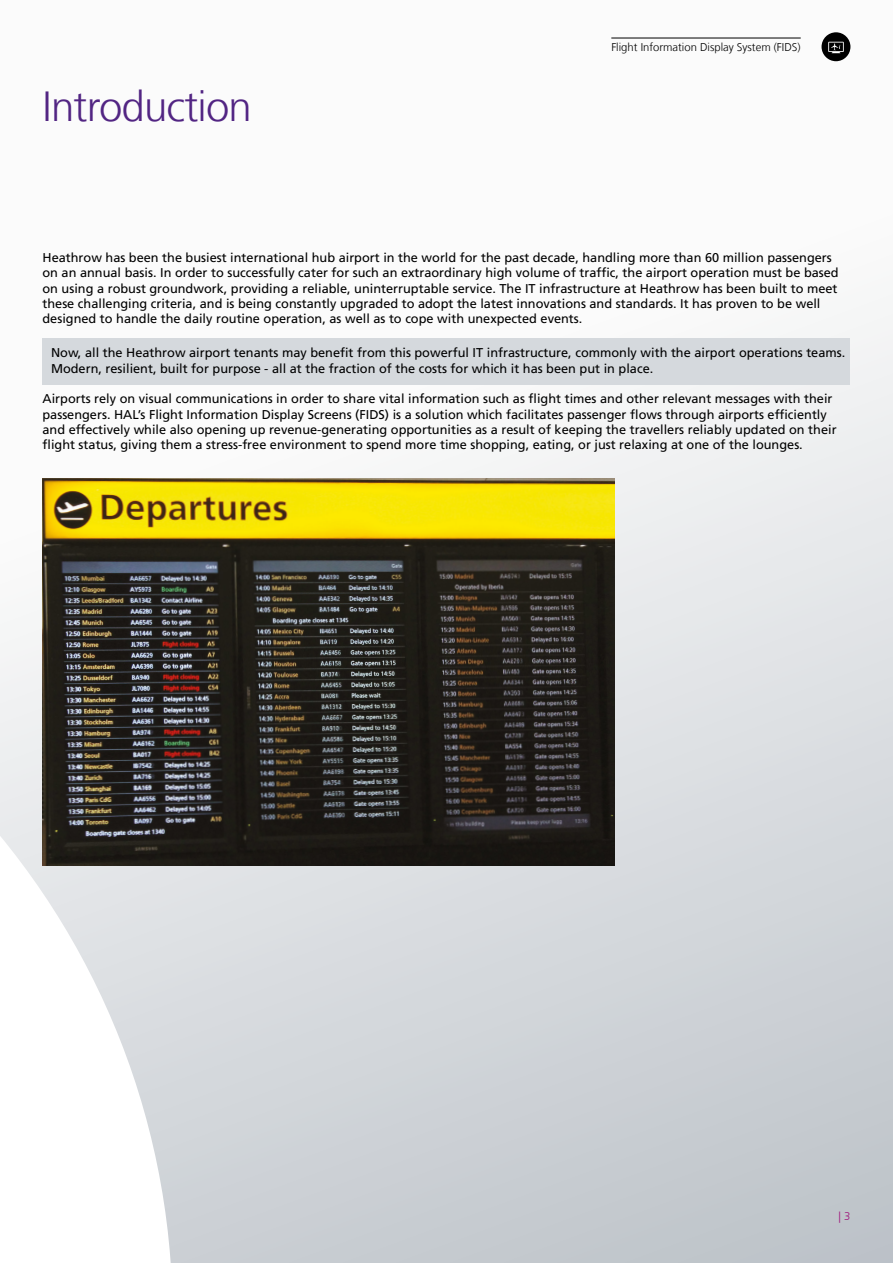
<style>
.page{position:relative;width:893px;height:1263px;background:#fff}
.page>*{position:absolute;margin:0;border:0;box-sizing:border-box;transform-origin:0 0}
.t1{font:300 42px "Frutiger LT Com";letter-spacing:-.02em;color:#522583}
.t2{font:12.75px/15.3px "Frutiger LT Com";color:#000}
.t3{font:300 11.25px "Frutiger LT Com";color:#000}
.t4{font:300 11.25px "Frutiger LT Com";color:#9e147a}
</style>
<div class="page">
<div style="left:0;top:0;width:893px;height:1263px;background:linear-gradient(to bottom,#fff,#c4c9cf)"></div>
<hr style="left:611px;top:38px;width:190px;height:1px;background:#000">
<div style="left:821px;top:32px;width:29px;height:29px;background:#000;border-radius:50%"></div>
<svg style="left:828px;top:42px;width:16px;height:11px"></svg>
<svg style="left:0;top:557px;width:173px;height:706px"></svg>
<div style="left:43px;top:338px;width:807px;height:47px;background:#d5d9dd"></div>
<img style="left:43px;top:478px;width:572px;height:388px">
<h1 class="t1" style="left:43px;top:82px;width:211px">Introduction</h1>
<p class="t3" style="left:611px;top:41px;width:191px">Flight Information Display System (FIDS)</p>
<p class="t2" style="left:43px;top:250px;width:798px">Heathrow has been the busiest international hub airport in the world for the past decade, handling more than 60 million passengers on an annual basis. In order to successfully cater for such an extraordinary high volume of traffic, the airport operation must be based on using a robust groundwork, providing a reliable, uninterruptable service. The IT infrastructure at Heathrow has been built to meet these challenging criteria, and is being constantly upgraded to adopt the latest innovations and standards. It has proven to be well designed to handle the daily routine operation, as well as to cope with unexpected events.</p>
<p class="t2" style="left:51px;top:345px;width:796px">Now, all the Heathrow airport tenants may benefit from this powerful IT infrastructure, commonly with the airport operations teams.<br>Modern, resilient, built for purpose - all at the fraction of the costs for which it has been put in place.</p>
<p class="t2" style="left:43px;top:391px;width:796px">Airports rely on visual communications in order to share vital information such as flight times and other relevant messages with their passengers. HAL’s Flight Information Display Screens (FIDS) is a solution which facilitates passenger flows through airports efficiently and effectively while also opening up revenue-generating opportunities as a result of keeping the travellers reliably updated on their flight status, giving them a stress-free environment to spend more time shopping, eating, or just relaxing at one of the lounges.</p>
<p class="t4" style="left:839px;top:1210px;width:13px">| 3</p>
</div>
